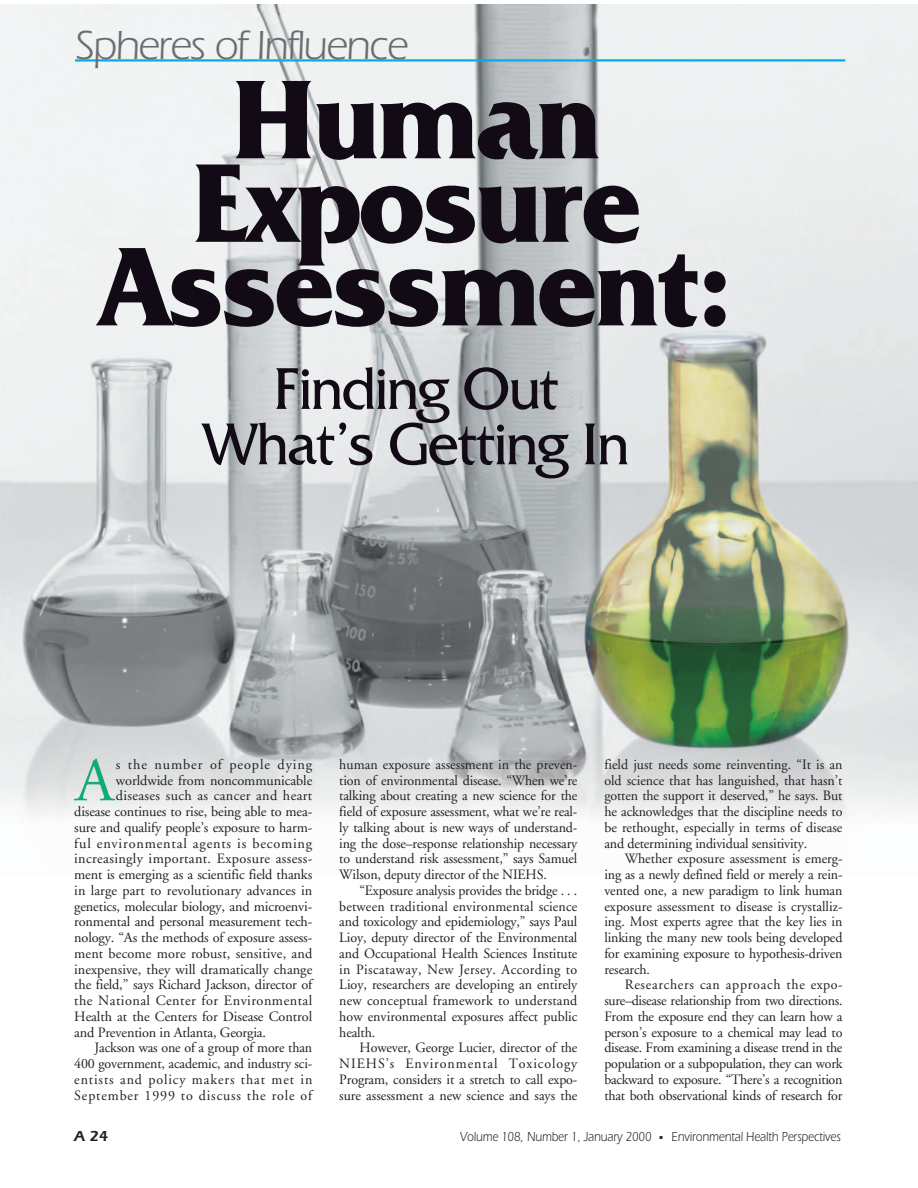
<style>
.page{position:relative;width:918px;height:1188px;background:#fff}
.page>*{position:absolute;margin:0;border:0;box-sizing:border-box;transform-origin:0 0}
.t1{font:700 114px/83.6px "Friz Quadrata IT Cby BT";letter-spacing:-.03em;color:#120b16;text-align:center}
.t2{font:61.8px "Adobe Garamond";color:#10ab76}
.t3{font:60px/55.3px "Friz Quadrata IT Cby BT";letter-spacing:-.035em;color:#120b16;text-align:center}
.t4{font:42px "Itc Eras";letter-spacing:-.04em;color:#6c6d70}
.t5{font:600 15px "Itc Eras";color:#231f20}
.t6{font:14.25px/15.8px "Adobe Garamond";letter-spacing:-.01em;color:#231f20;text-align:justify}
.t7{font:14.25px "Adobe Garamond";letter-spacing:.025em;color:#231f20}
.t8{font:14.25px "Adobe Garamond";letter-spacing:.06em;color:#231f20}
.t9{font:14.25px "Adobe Garamond";letter-spacing:.065em;color:#231f20}
.t10{font:14.25px "Adobe Garamond";letter-spacing:.01em;color:#231f20}
.t11{font:14.25px "Adobe Garamond";letter-spacing:.035em;color:#231f20}
.t12{font:13.5px "Itc Eras";color:#231f20;scale:.85 1}
.s1{font-size:10.5px}
</style>
<div class="page">
<img style="left:0;top:4px;width:918px;height:814px">
<hr style="left:75px;top:59px;width:770px;height:3px;background:#00aeef">
<h3 class="t4" style="left:75px;top:31px;width:334px">Spheres of Influence</h3>
<h1 class="t1" style="left:100px;top:85px;width:634px">Human<br>Exposure<br>Assessment:</h1>
<h3 class="t3" style="left:202px;top:367px;width:429px">Finding Out<br>What’s Getting In</h3>
<h2 class="t2" style="left:76px;top:756px;width:40px">A</h2>
<p class="t9" style="left:116px;top:758px;width:198px">s the number of people dying</p>
<p class="t6" style="left:116px;top:773px;width:198px">worldwide from noncommunicable</p>
<p class="t7" style="left:116px;top:790px;width:198px">diseases such as cancer and heart</p>
<p class="t6" style="left:74px;top:805px;width:240px">disease continues to rise, being able to mea-</p>
<p class="t6" style="left:74px;top:821px;width:240px">sure and qualify people’s exposure to harm-</p>
<p class="t8" style="left:74px;top:837px;width:240px">ful environmental agents is becoming</p>
<p class="t7" style="left:74px;top:853px;width:240px">increasingly important. Exposure assess-</p>
<p class="t6" style="left:74px;top:868px;width:240px">ment is emerging as a scientific field thanks</p>
<p class="t6" style="left:74px;top:884px;width:240px">in large part to revolutionary advances in</p>
<p class="t6" style="left:74px;top:899px;width:240px">genetics, molecular biology, and microenvi-</p>
<p class="t6" style="left:74px;top:915px;width:240px">ronmental and personal measurement tech-</p>
<p class="t6" style="left:74px;top:931px;width:240px">nology. “As the methods of exposure assess-</p>
<p class="t10" style="left:74px;top:947px;width:240px">ment become more robust, sensitive, and</p>
<p class="t6" style="left:74px;top:962px;width:240px">inexpensive, they will dramatically change</p>
<p class="t6" style="left:74px;top:978px;width:240px">the field,” says Richard Jackson, director of</p>
<p class="t11" style="left:74px;top:995px;width:240px">the National Center for Environmental</p>
<p class="t6" style="left:74px;top:1010px;width:240px">Health at the Centers for Disease Control</p>
<p class="t6" style="left:74px;top:1025px;width:193px">and Prevention in Atlanta, Georgia.</p>
<p class="t6" style="left:94px;top:1041px;width:219px">Jackson was one of a group of more than</p>
<p class="t6" style="left:74px;top:1057px;width:240px">400 government, academic, and industry sci-</p>
<p class="t9" style="left:74px;top:1073px;width:240px">entists and policy makers that met in</p>
<p class="t8" style="left:74px;top:1089px;width:240px">September 1999 to discuss the role of</p>
<p class="t6" style="left:339px;top:758px;width:240px">human exposure assessment in the preven&shy;tion of environmental disease. “When we’re talking about creating a new science for the field of exposure assessment, what we’re real&shy;ly talking about is new ways of understand&shy;ing the dose–response relationship necessary to understand risk assessment,” says Samuel Wilson, deputy director of the NIEHS.</p>
<p class="t6" style="left:339px;top:884px;width:240px;text-indent:20px">“Exposure analysis provides the bridge . . . between traditional environmental science and toxicology and epidemiology,” says Paul Lioy, deputy director of the Environmental and Occupational Health Sciences Institute in Piscataway, New Jersey. According to Lioy, researchers are developing an entirely new conceptual framework to understand how environmental exposures affect public health.</p>
<p class="t6" style="left:339px;top:1041px;width:240px;text-indent:20px">However, George Lucier, director of the NIEHS’s Environmental Toxicology Program, considers it a stretch to call expo&shy;sure assessment a new science and says the</p>
<p class="t6" style="left:604px;top:758px;width:240px">field just needs some reinventing. “It is an old science that has languished, that hasn’t gotten the support it deserved,” he says. But he acknowledges that the discipline needs to be rethought, especially in terms of disease and determining individual sensitivity.</p>
<p class="t6" style="left:604px;top:852px;width:240px;text-indent:20px">Whether exposure assessment is emerg&shy;ing as a newly defined field or merely a rein&shy;vented one, a new paradigm to link human exposure assessment to disease is crystalliz&shy;ing. Most experts agree that the key lies in linking the many new tools being developed for examining exposure to hypothesis-driven research.</p>
<p class="t6" style="left:604px;top:978px;width:240px;text-indent:20px">Researchers can approach the expo&shy;sure–disease relationship from two directions.<br>From the exposure end they can learn how a person’s exposure to a chemical may lead to disease. From examining a disease trend in the population or a subpopulation, they can work backward to exposure. “There’s a recognition that both observational kinds of research for</p>
<p class="t5" style="left:74px;top:1131px;width:36px">A 24</p>
<p class="t12" style="left:460px;top:1132px;width:449px">Volume 108, Number 1, January 2000 <span class="s1">•</span> Environmental Health Perspectives</p>
</div>
